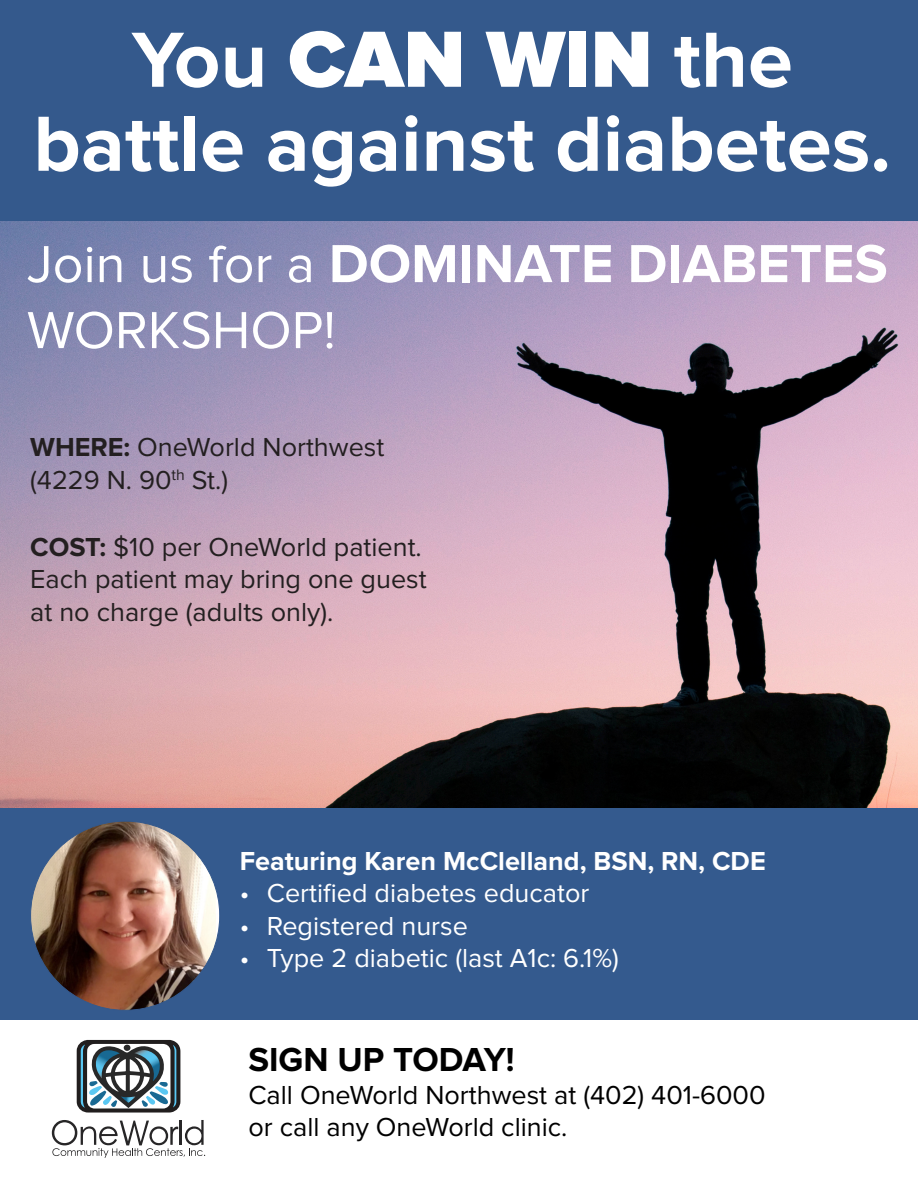
<style>
.page{position:relative;width:918px;height:1188px;background:#fff}
.page>*{position:absolute;margin:0;border:0;box-sizing:border-box;transform-origin:0 0}
.t1{font:700 81px/84px "Proxima Nova";color:#fff;text-align:center}
.t2{font:700 55.5px "Proxima Nova";color:#fff}
.t3{font:54px "Proxima Nova";color:#fff}
.t4{font:700 34.5px "Proxima Nova";color:#000}
.t5{font:27px/32.4px "Proxima Nova";color:#231f20}
.t6{font:27px "Proxima Nova";color:#fff}
.t7{font:27px/32.4px "Proxima Nova";color:#000}
.t8{font:700 27px "Proxima Nova";color:#fff}
.s1{font-weight:900;font-size:82.5px}
.s2{font-weight:400;font-size:54px}
.s3{font-weight:700}
</style>
<div class="page">
<img style="left:0;top:220px;width:918px;height:588px">
<div style="left:0;top:0;width:918px;height:220px;background:#34598c"></div>
<div style="left:0;top:808px;width:918px;height:212px;background:#345a8e"></div>
<img style="left:31px;top:821px;width:189px;height:189px;border-radius:95px">
<svg style="left:52px;top:1120px;width:153px;height:38px"></svg>
<svg style="left:77px;top:1040px;width:103px;height:73px"></svg>
<p class="t1" style="left:33px;top:21px;width:859px">You <span class="s1">CAN WIN</span> the battle against diabetes.</p>
<p class="t2" style="left:27px;top:238px;width:862px"><span class="s2">Join us for a</span> DOMINATE DIABETES</p>
<p class="t3" style="left:27px;top:305px;width:310px">WORKSHOP!</p>
<p class="t5" style="left:30px;top:432px;width:356px"><span class="s3">WHERE:</span> OneWorld Northwest (4229 N. 90<sup>th</sup> St.)</p>
<p class="t5" style="left:30px;top:532px;width:393px"><span class="s3">COST:</span> $10 per OneWorld patient.</p>
<p class="t5" style="left:30px;top:564px;width:398px">Each patient may bring one guest at no charge (adults only).</p>
<p class="t8" style="left:240px;top:849px;width:527px">Featuring Karen McClelland, BSN, RN, CDE</p>
<p class="t6" style="left:240px;top:881px;width:351px">• Certified diabetes educator</p>
<p class="t6" style="left:240px;top:913px;width:230px">• Registered nurse</p>
<p class="t6" style="left:240px;top:946px;width:381px">• Type 2 diabetic (last A1c: 6.1%)</p>
<p class="t4" style="left:248px;top:1044px;width:268px">SIGN UP TODAY!</p>
<p class="t7" style="left:248px;top:1080px;width:519px">Call OneWorld Northwest at (402) 401-6000 or call any OneWorld clinic.</p>
</div>
